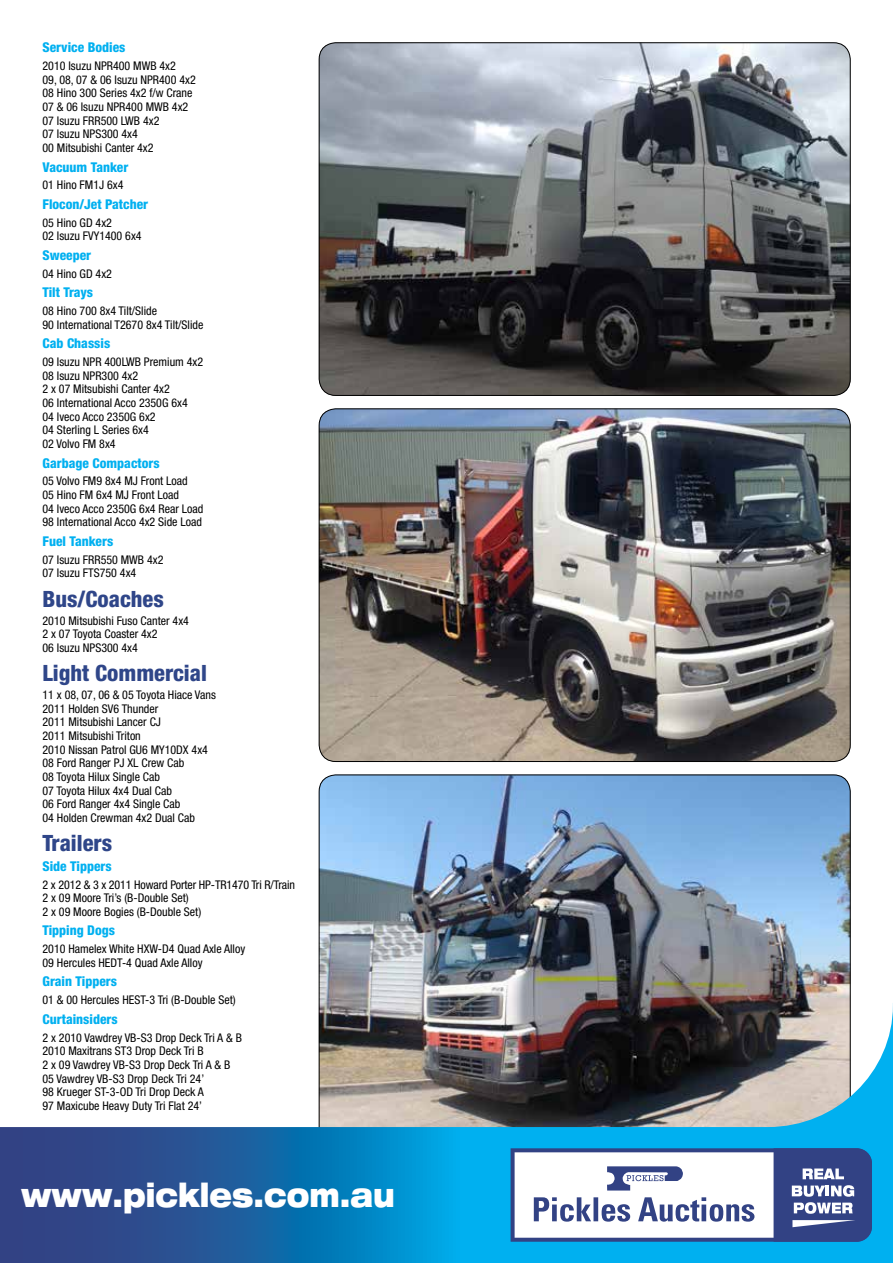
<style>
.page{position:relative;width:893px;height:1263px;background:#fff}
.page>*{position:absolute;margin:0;border:0;box-sizing:border-box;transform-origin:0 0}
.t1{font:900 expanded 33px "Helvetica Neue LT Pro";color:#fff;scale:.79 1}
.t2{font:800 condensed 22.5px "Helvetica Neue LT Std";color:#2f4689}
.t3{font:800 condensed 13.5px "Helvetica Neue LT Std";color:#00b0f0}
.t4{font:condensed 12px/13.6px "Helvetica Neue LT Std";color:#000}
</style>
<div class="page">
<img style="left:319px;top:409px;width:531px;height:353px">
<img style="left:319px;top:43px;width:531px;height:353px">
<img style="left:319px;top:775px;width:531px;height:228px">
<svg style="left:0;top:1003px;width:893px;height:260px"></svg>
<svg style="left:511px;top:1148px;width:361px;height:94px"></svg>
<p class="t3" style="left:43px;top:39px;width:84px">Service Bodies</p>
<p class="t4" style="left:43px;top:59px;width:155px">2010 Isuzu NPR400 MWB 4x2<br>09, 08, 07 &amp; 06 Isuzu NPR400 4x2<br>08 Hino 300 Series 4x2 f/w Crane<br>07 &amp; 06 Isuzu NPR400 MWB 4x2<br>07 Isuzu FRR500 LWB 4x2<br>07 Isuzu NPS300 4x4<br>00 Mitsubishi Canter 4x2</p>
<p class="t3" style="left:43px;top:158px;width:87px">Vacuum Tanker</p>
<p class="t4" style="left:43px;top:178px;width:82px">01 Hino FM1J 6x4</p>
<p class="t3" style="left:43px;top:196px;width:107px">Flocon/Jet Patcher</p>
<p class="t4" style="left:43px;top:216px;width:101px">05 Hino GD 4x2<br>02 Isuzu FVY1400 6x4</p>
<p class="t3" style="left:43px;top:247px;width:50px">Sweeper</p>
<p class="t4" style="left:43px;top:267px;width:71px">04 Hino GD 4x2</p>
<p class="t3" style="left:43px;top:284px;width:52px">Tilt Trays</p>
<p class="t4" style="left:43px;top:304px;width:162px">08 Hino 700 8x4 Tilt/Slide<br>90 International T2670 8x4 Tilt/Slide</p>
<p class="t3" style="left:43px;top:335px;width:69px">Cab Chassis</p>
<p class="t4" style="left:43px;top:355px;width:162px">09 Isuzu NPR 400LWB Premium 4x2<br>08 Isuzu NPR300 4x2<br>2 x 07 Mitsubishi Canter 4x2<br>06 International Acco 2350G 6x4<br>04 Iveco Acco 2350G 6x2<br>04 Sterling L Series 6x4<br>02 Volvo FM 8x4</p>
<p class="t3" style="left:43px;top:454px;width:119px">Garbage Compactors</p>
<p class="t4" style="left:43px;top:474px;width:162px">05 Volvo FM9 8x4 MJ Front Load<br>05 Hino FM 6x4 MJ Front Load<br>04 Iveco Acco 2350G 6x4 Rear Load<br>98 International Acco 4x2 Side Load</p>
<p class="t3" style="left:43px;top:533px;width:72px">Fuel Tankers</p>
<p class="t4" style="left:43px;top:553px;width:122px">07 Isuzu FRR550 MWB 4x2<br>07 Isuzu FTS750 4x4</p>
<h2 class="t2" style="left:43px;top:585px;width:123px">Bus/Coaches</h2>
<p class="t4" style="left:43px;top:613px;width:148px">2010 Mitsubishi Fuso Canter 4x4<br>2 x 07 Toyota Coaster 4x2<br>06 Isuzu NPS300 4x4</p>
<h2 class="t2" style="left:43px;top:659px;width:166px">Light Commercial</h2>
<p class="t4" style="left:43px;top:688px;width:175px">11 x 08, 07, 06 &amp; 05 Toyota Hiace Vans<br>2011 Holden SV6 Thunder<br>2011 Mitsubishi Lancer CJ<br>2011 Mitsubishi Triton<br>2010 Nissan Patrol GU6 MY10DX 4x4<br>08 Ford Ranger PJ XL Crew Cab<br>08 Toyota Hilux Single Cab<br>07 Toyota Hilux 4x4 Dual Cab<br>06 Ford Ranger 4x4 Single Cab<br>04 Holden Crewman 4x2 Dual Cab</p>
<h2 class="t2" style="left:43px;top:829px;width:71px">Trailers</h2>
<p class="t3" style="left:43px;top:857px;width:71px">Side Tippers</p>
<p class="t4" style="left:43px;top:877px;width:254px">2 x 2012 &amp; 3 x 2011 Howard Porter HP-TR1470 Tri R/Train<br>2 x 09 Moore Tri’s (B-Double Set)<br>2 x 09 Moore Bogies (B-Double Set)</p>
<p class="t3" style="left:43px;top:922px;width:74px">Tipping Dogs</p>
<p class="t4" style="left:43px;top:942px;width:204px">2010 Hamelex White HXW-D4 Quad Axle Alloy<br>09 Hercules HEDT-4 Quad Axle Alloy</p>
<p class="t3" style="left:43px;top:973px;width:76px">Grain Tippers</p>
<p class="t4" style="left:43px;top:993px;width:195px">01 &amp; 00 Hercules HEST-3 Tri (B-Double Set)</p>
<p class="t3" style="left:43px;top:1010px;width:77px">Curtainsiders</p>
<p class="t4" style="left:43px;top:1030px;width:201px">2 x 2010 Vawdrey VB-S3 Drop Deck Tri A &amp; B 2010 Maxitrans ST3 Drop Deck Tri B<br>2 x 09 Vawdrey VB-S3 Drop Deck Tri A &amp; B 05 Vawdrey VB-S3 Drop Deck Tri 24’<br>98 Krueger ST-3-OD Tri Drop Deck A<br>97 Maxicube Heavy Duty Tri Flat 24’</p>
<h1 class="t1" style="left:21px;top:1173px;width:474px">www.pickles.com.au</h1>
</div>
